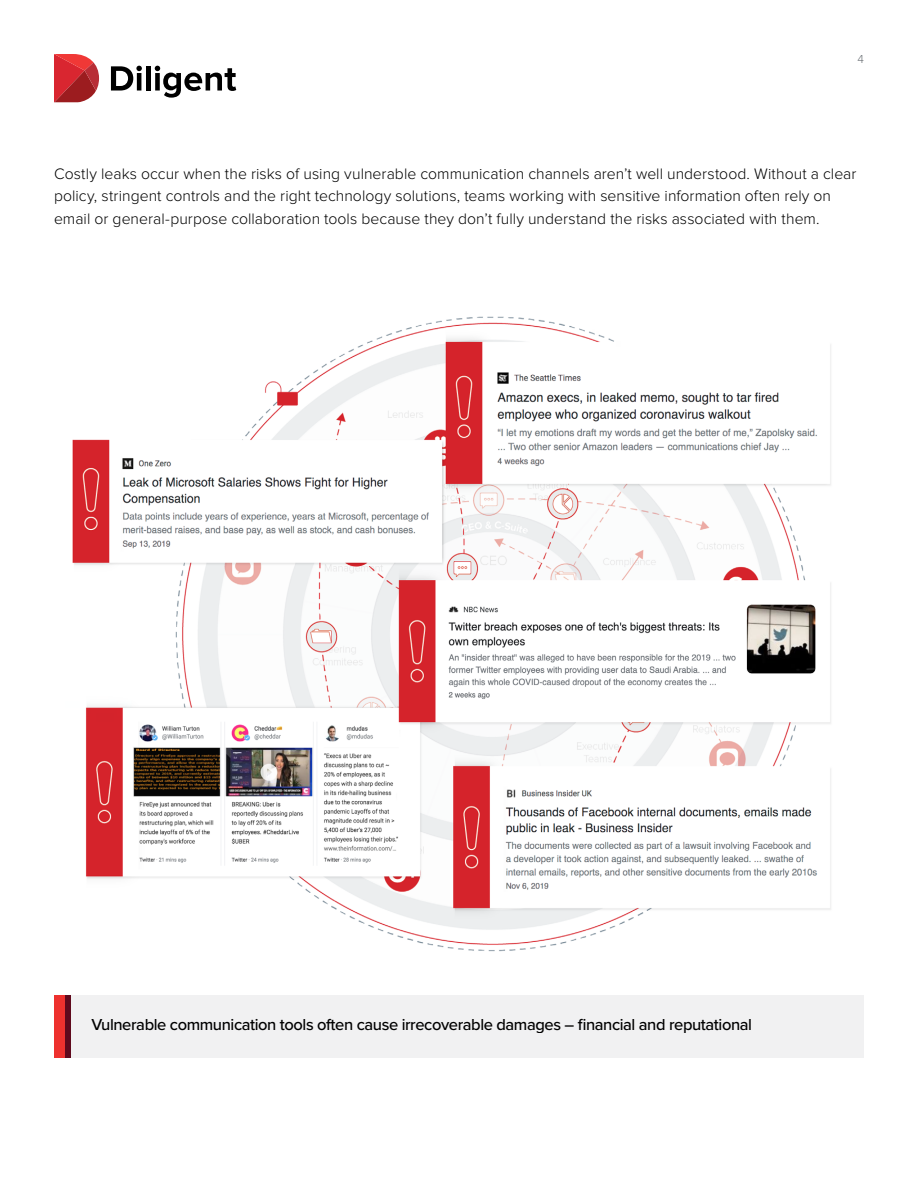
<style>
.page{position:relative;width:918px;height:1188px;background:#fff}
.page>*{position:absolute;margin:0;border:0;box-sizing:border-box;transform-origin:0 0}
.t1{font:500 16.5px "Proxima Nova";letter-spacing:-.025em;color:#000}
.t2{font:300 15.75px/22.5px "Proxima Nova";letter-spacing:.005em;color:#000}
.t3{font:300 12px "Proxima Nova";color:#6b7075}
</style>
<div class="page">
<svg style="left:111px;top:66px;width:31px;height:25px"></svg>
<div style="left:146px;top:66px;width:5px;height:25px;background:#000"></div>
<svg style="left:155px;top:66px;width:81px;height:32px"></svg>
<svg style="left:54px;top:54px;width:45px;height:48px;background:#ca3f44"></svg>
<div style="left:54px;top:995px;width:810px;height:63px;background:#f1f1f2"></div>
<div style="left:54px;top:995px;width:12px;height:63px;background:#ee312e"></div>
<div style="left:65px;top:995px;width:5px;height:63px;background:#5f091d"></div>
<img style="left:72px;top:316px;width:759px;height:636px">
<p class="t3" style="left:858px;top:53px;width:8px">4</p>
<p class="t2" style="left:54px;top:163px;width:804px">Costly leaks occur when the risks of using vulnerable communication channels aren’t well understood. Without a clear policy, stringent controls and the right technology solutions, teams working with sensitive information often rely on email or general-purpose collaboration tools because they don’t fully understand the risks associated with them.</p>
<p class="t1" style="left:91px;top:1014px;width:662px">Vulnerable communication tools often cause irrecoverable damages – financial and reputational</p>
</div>
